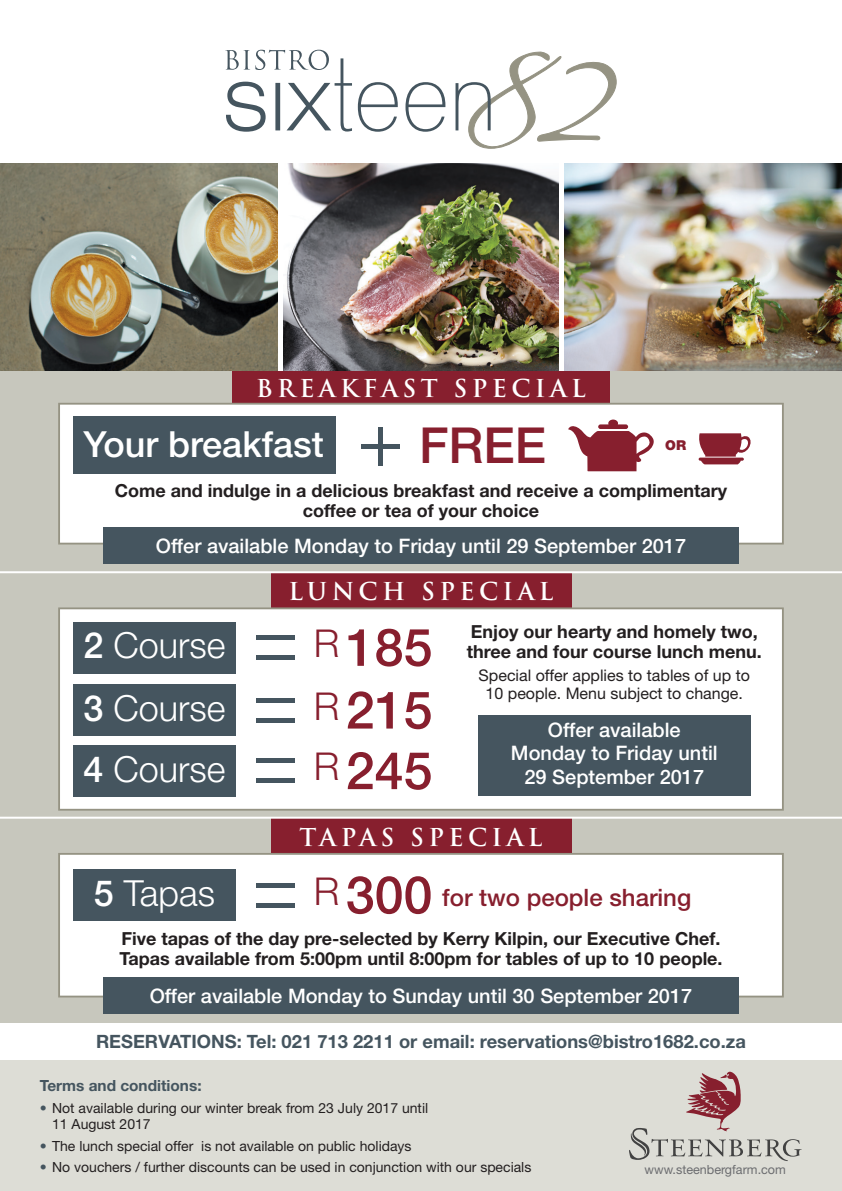
<style>
.page{position:relative;width:842px;height:1191px;background:#fff}
.page>*{position:absolute;margin:0;border:0;box-sizing:border-box;transform-origin:0 0}
.t1{font:500 52px "Helvetica Neue LT Std";color:#871f2e}
.t2{font:500 49.6px "Helvetica Neue LT Std";color:#871f2e}
.t3{font:300 36px "Helvetica Neue LT Std";color:#fff}
.t4{font:500 36px "Helvetica Neue LT Std";color:#fff}
.t5{font:700 24px "Trajan Pro";letter-spacing:.18em;color:#fff}
.t6{font:500 24px "Helvetica Neue LT Std";color:#871f2e}
.t7{font:500 20px/23.6px "Helvetica Neue LT Std";color:#fff;text-align:center}
.t8{font:700 18.4px "Helvetica Neue LT Std";color:#45555f}
.t9{font:700 18px/20px "Helvetica Neue LT Std";color:#231f20}
.t10{font:16px/18px "Helvetica Neue LT Std";color:#231f20;text-align:center}
.t11{font:700 15.4px "Helvetica Neue LT Std";color:#45555f}
.t12{font:14px/16px "Helvetica Neue LT Std";color:#231f20}
.t13{font:900 13.6px "Helvetica Neue LT Std";color:#871f2e}
.t14{font:12.6px "Helvetica Neue LT Std";color:#6c6d70}
.s1{font-weight:500}
.s2{color:#45555f}
</style>
<div class="page">
<img style="left:0;top:164px;width:277px;height:207px">
<img style="left:283px;top:164px;width:276px;height:207px">
<img style="left:565px;top:164px;width:277px;height:207px">
<div style="left:0;top:371px;width:842px;height:205px;background:#c7c7bd"></div>
<div style="left:232px;top:371px;width:377px;height:34px;background:#871f2e"></div>
<div style="left:58px;top:403px;width:726px;height:141px;background:#fff;border:2px solid #959383"></div>
<div style="left:103px;top:527px;width:635px;height:37px;background:#45555f"></div>
<div style="left:73px;top:416px;width:263px;height:58px;background:#45555f"></div>
<hr style="left:361px;top:445px;width:39px;height:4px;background:#45555f">
<hr style="left:378px;top:427px;width:4px;height:39px;background:#45555f">
<svg style="left:698px;top:433px;width:53px;height:31px"></svg>
<svg style="left:568px;top:419px;width:86px;height:52px"></svg>
<svg style="left:225px;top:50px;width:392px;height:99px"></svg>
<div style="left:0;top:571px;width:842px;height:251px;background:#c7c7bd"></div>
<div style="left:271px;top:573px;width:300px;height:34px;background:#871f2e"></div>
<div style="left:58px;top:607px;width:726px;height:203px;background:#fff;border:2px solid #959383"></div>
<div style="left:73px;top:621px;width:163px;height:52px;background:#45555f"></div>
<hr style="left:256px;top:635px;width:39px;height:4px;background:#45555f">
<hr style="left:256px;top:655px;width:39px;height:4px;background:#45555f">
<div style="left:73px;top:684px;width:163px;height:52px;background:#45555f"></div>
<hr style="left:256px;top:698px;width:39px;height:4px;background:#45555f">
<hr style="left:256px;top:718px;width:39px;height:4px;background:#45555f">
<div style="left:73px;top:745px;width:163px;height:51px;background:#45555f"></div>
<hr style="left:256px;top:759px;width:39px;height:4px;background:#45555f">
<div style="left:256px;top:778px;width:39px;height:5px;background:#45555f"></div>
<div style="left:478px;top:714px;width:272px;height:81px;background:#45555f"></div>
<div style="left:0;top:819px;width:842px;height:204px;background:#c7c7bd"></div>
<div style="left:271px;top:819px;width:300px;height:34px;background:#871f2e"></div>
<div style="left:58px;top:853px;width:726px;height:144px;background:#fff;border:2px solid #959383"></div>
<div style="left:103px;top:977px;width:635px;height:37px;background:#45555f"></div>
<div style="left:73px;top:869px;width:163px;height:52px;background:#45555f"></div>
<hr style="left:256px;top:883px;width:39px;height:4px;background:#45555f">
<hr style="left:256px;top:903px;width:39px;height:4px;background:#45555f">
<hr style="left:0;top:571px;width:842px;height:2px;background:#fff">
<hr style="left:0;top:816px;width:842px;height:2px;background:#fff">
<div style="left:0;top:1060px;width:842px;height:131px;background:#ddddd6"></div>
<svg style="left:629px;top:1071px;width:172px;height:90px"></svg>
<h3 class="t5" style="left:256px;top:373px;width:331px">BREAKFAST SPECIAL</h3>
<h3 class="t4" style="left:84px;top:422px;width:242px">Your breakfast</h3>
<h2 class="t2" style="left:419px;top:416px;width:128px">FREE</h2>
<p class="t13" style="left:665px;top:437px;width:22px">OR</p>
<p class="t9" style="left:115px;top:480px;width:614px;text-align:center">Come and indulge in a delicious breakfast and receive a complimentary coffee or tea of your choice</p>
<p class="t7" style="left:156px;top:533px;width:532px">Offer available Monday to Friday until 29 September 2017</p>
<h3 class="t5" style="left:289px;top:576px;width:266px">LUNCH SPECIAL</h3>
<p class="t9" style="left:467px;top:621px;width:297px">Enjoy our hearty and homely two, three and four course lunch menu.</p>
<p class="t10" style="left:479px;top:666px;width:273px">Special offer applies to tables of up to<br>10 people. Menu subject to change.</p>
<h3 class="t3" style="left:84px;top:623px;width:143px"><span class="s1">2</span> Course</h3>
<h1 class="t1" style="left:314px;top:616px;width:120px"><sup>R</sup> 185</h1>
<h3 class="t3" style="left:84px;top:686px;width:143px"><span class="s1">3</span> Course</h3>
<h1 class="t1" style="left:314px;top:679px;width:120px"><sup>R</sup>215</h1>
<h3 class="t3" style="left:84px;top:746px;width:143px"><span class="s1">4</span> Course</h3>
<h1 class="t1" style="left:314px;top:739px;width:120px"><sup>R</sup> 245</h1>
<p class="t7" style="left:511px;top:718px;width:208px">Offer available<br>Monday to Friday until<br>29 September 2017</p>
<h3 class="t5" style="left:300px;top:822px;width:244px">TAPAS SPECIAL</h3>
<h3 class="t3" style="left:94px;top:871px;width:123px"><span class="s1">5</span> Tapas</h3>
<h1 class="t1" style="left:314px;top:864px;width:120px"><sup>R</sup> 300</h1>
<h3 class="t6" style="left:442px;top:883px;width:251px">for two people sharing</h3>
<p class="t9" style="left:119px;top:928px;width:605px">Five tapas of the day pre-selected by Kerry Kilpin, our Executive Chef.<br>Tapas available from 5:00pm until 8:00pm for tables of up to 10 people.</p>
<p class="t7" style="left:150px;top:983px;width:544px">Offer available Monday to Sunday until 30 September 2017</p>
<p class="t8" style="left:96px;top:1029px;width:651px">RESERVATIONS: Tel: 021 713 2211 or email: reservations@bistro1682.co.za</p>
<p class="t11" style="left:40px;top:1076px;width:163px">Terms and conditions:</p>
<p class="t12" style="left:52px;top:1099px;width:378px;text-indent:-12px"><span class="s2">•</span> Not available during our winter break from 23 July 2017 until<br>11 August 2017</p>
<p class="t12" style="left:40px;top:1137px;width:373px"><span class="s2">•</span> The lunch special offer is not available on public holidays</p>
<p class="t12" style="left:40px;top:1159px;width:493px"><span class="s2">•</span> No vouchers / further discounts can be used in conjunction with our specials</p>
<p class="t14" style="left:645px;top:1162px;width:143px">www.steenbergfarm.com</p>
</div>
